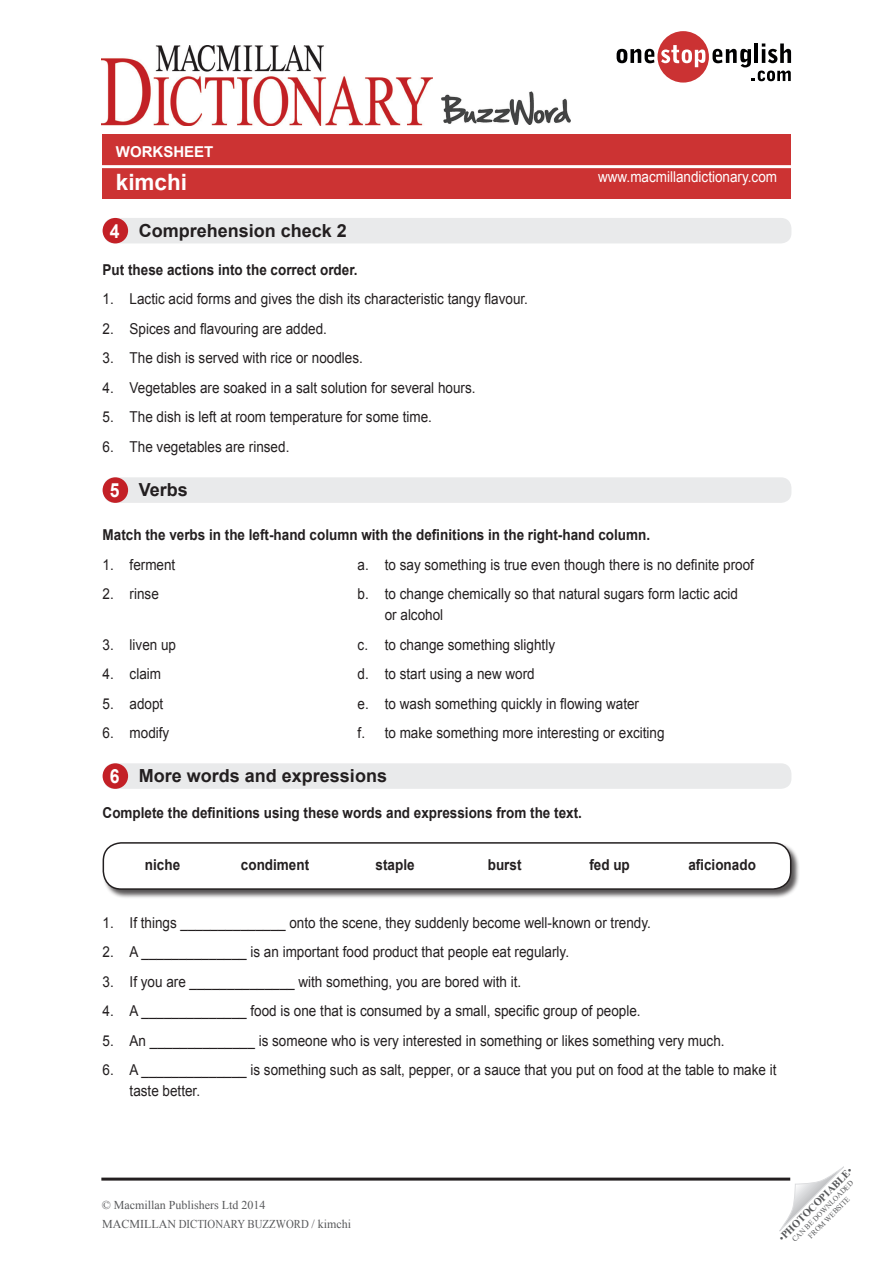
<style>
.page{position:relative;width:893px;height:1263px;background:#fff}
.page>*{position:absolute;margin:0;border:0;box-sizing:border-box;transform-origin:0 0}
.t1{font:700 22.5px "Arial";color:#fff}
.key_exercise_titles{font:700 19.5px "Arial";color:#fff;scale:.9 1}
.t2{font:700 18px "Arial";color:#231f20}
.t3{font:15px/21px "Arial";color:#231f20;scale:.9 1}
.Gap_fill_text{font:700 15px "Arial";color:#231f20;scale:.9 1}
.key_exercise_titles-2{font:700 15px "Arial";color:#231f20;scale:.9 1}
.TG_notes{font:15px "Arial";color:#fff;scale:.9 1}
.Gap_fill_text-2{font:700 15px "Arial";color:#fff}
.t4{font:12px "Times New Roman";color:#57585a}
.t5{font:700 10.5px "Times New Roman";color:#57585a}
.t6{font:7.5px "Times New Roman";color:#57585a}
.s1{font-weight:400}
</style>
<div class="page">
<div style="left:102px;top:134px;width:689px;height:65px;background:#c33"></div>
<hr style="left:101px;top:165px;width:690px;height:3px;background:#fff">
<svg style="left:617px;top:31px;width:174px;height:52px"></svg>
<svg style="left:779px;top:1167px;width:65px;height:64px"></svg>
<img style="left:101px;top:46px;width:331px;height:79px">
<hr style="left:101px;top:1177px;width:689px;height:3px;background:#231f20">
<img style="left:442px;top:92px;width:128px;height:33px">
<div style="left:103px;top:218px;width:688px;height:25px;background:#e9eaeb;border-radius:10px"></div>
<div style="left:103px;top:218px;width:25px;height:25px;background:#c32026;border-radius:50%"></div>
<div style="left:103px;top:477px;width:688px;height:26px;background:#e9eaeb;border-radius:10px"></div>
<div style="left:103px;top:477px;width:25px;height:26px;background:#c32026;border-radius:50%"></div>
<div style="left:103px;top:763px;width:688px;height:26px;background:#e9eaeb;border-radius:10px"></div>
<div style="left:103px;top:763px;width:25px;height:26px;background:#c32026;border-radius:50%"></div>
<div style="left:102px;top:842px;width:698px;height:56px;background:#231f20;opacity:.75"></div>
<div style="left:103px;top:843px;width:688px;height:46px;background:#fff;border-radius:18px"></div>
<div style="left:103px;top:842px;width:688px;height:48px;border:2px solid #231f20;border-radius:18px"></div>
<p class="Gap_fill_text-2" style="left:116px;top:141px;width:99px">WORKSHEET</p>
<p class="t1" style="left:116px;top:167px;width:73px">kimchi</p>
<p class="key_exercise_titles" style="left:110px;top:218px;width:12px">4</p>
<p class="t2" style="left:139px;top:219px;width:210px">Comprehension check 2</p>
<p class="Gap_fill_text" style="left:103px;top:259px;width:285px">Put these actions into the correct order.</p>
<p class="t3" style="left:103px;top:288px;width:474px">1. Lactic acid forms and gives the dish its characteristic tangy flavour.</p>
<p class="t3" style="left:103px;top:318px;width:251px">2. Spices and flavouring are added.</p>
<p class="t3" style="left:103px;top:347px;width:291px">3. The dish is served with rice or noodles.</p>
<p class="t3" style="left:103px;top:377px;width:416px">4. Vegetables are soaked in a salt solution for several hours.</p>
<p class="t3" style="left:103px;top:406px;width:367px">5. The dish is left at room temperature for some time.</p>
<p class="t3" style="left:103px;top:436px;width:209px">6. The vegetables are rinsed.</p>
<p class="key_exercise_titles" style="left:110px;top:477px;width:12px">5</p>
<p class="t2" style="left:139px;top:478px;width:51px">Verbs</p>
<p class="TG_notes" style="left:598px;top:167px;width:200px">www.macmillandictionary.com</p>
<p class="Gap_fill_text" style="left:103px;top:525px;width:610px">Match the verbs in the left-hand column with the definitions in the right-hand column.</p>
<p class="t3" style="left:103px;top:554px;width:82px">1. ferment</p>
<p class="t3" style="left:358px;top:554px;width:442px">a. to say something is true even though there is no definite proof</p>
<p class="t3" style="left:103px;top:583px;width:64px">2. rinse</p>
<p class="t3" style="left:385px;top:583px;width:394px;text-indent:-27px">b. to change chemically so that natural sugars form lactic acid or alcohol</p>
<p class="t3" style="left:103px;top:634px;width:83px">3. liven up</p>
<p class="t3" style="left:358px;top:634px;width:221px">c. to change something slightly</p>
<p class="t3" style="left:103px;top:663px;width:66px">4. claim</p>
<p class="t3" style="left:358px;top:663px;width:198px">d. to start using a new word</p>
<p class="t3" style="left:103px;top:693px;width:69px">5. adopt</p>
<p class="t3" style="left:358px;top:693px;width:314px">e. to wash something quickly in flowing water</p>
<p class="t3" style="left:103px;top:722px;width:76px">6. modify</p>
<p class="t3" style="left:358px;top:722px;width:343px">f. to make something more interesting or exciting</p>
<p class="key_exercise_titles" style="left:110px;top:763px;width:12px">6</p>
<p class="t2" style="left:139px;top:764px;width:250px">More words and expressions</p>
<p class="Gap_fill_text" style="left:103px;top:803px;width:534px">Complete the definitions using these words and expressions from the text.</p>
<p class="key_exercise_titles-2" style="left:145px;top:854px;width:41px">niche</p>
<p class="key_exercise_titles-2" style="left:241px;top:854px;width:77px">condiment</p>
<p class="key_exercise_titles-2" style="left:376px;top:854px;width:45px">staple</p>
<p class="key_exercise_titles-2" style="left:488px;top:854px;width:39px">burst</p>
<p class="key_exercise_titles-2" style="left:589px;top:854px;width:46px">fed up</p>
<p class="key_exercise_titles-2" style="left:688px;top:854px;width:77px">aficionado</p>
<p class="t3" style="left:103px;top:912px;width:611px">1. If things ______________ onto the scene, they suddenly become well-known or trendy.</p>
<p class="t3" style="left:103px;top:942px;width:520px">2. A ______________ is an important food product that people eat regularly.</p>
<p class="t3" style="left:103px;top:971px;width:467px">3. If you are ______________ with something, you are bored with it.</p>
<p class="t3" style="left:103px;top:1001px;width:599px">4. A ______________ food is one that is consumed by a small, specific group of people.</p>
<p class="t3" style="left:103px;top:1030px;width:693px">5. An ______________ is someone who is very interested in something or likes something very much.</p>
<p class="t3" style="left:130px;top:1060px;width:720px;text-indent:-27px">6. A ______________ is something such as salt, pepper, or a sauce that you put on food at the table to make it taste better.</p>
<p class="t4" style="left:102px;top:1197px;width:165px">© Macmillan Publishers Ltd 2014</p>
<p class="t4" style="left:102px;top:1216px;width:251px">MACMILLAN DICTIONARY BUZZWORD / kimchi</p>
<p class="t5" style="left:775px;top:1234px;width:101px;rotate:-45deg"><span class="s1">•</span>PHOTOCOPIABLE<span class="s1">•</span></p>
<p class="t6" style="left:790px;top:1237px;width:85px;rotate:-45deg">CAN BE DOWNLOADED</p>
<p class="t6" style="left:806px;top:1233px;width:57px;rotate:-45deg">FROM WEBSITE</p>
</div>
